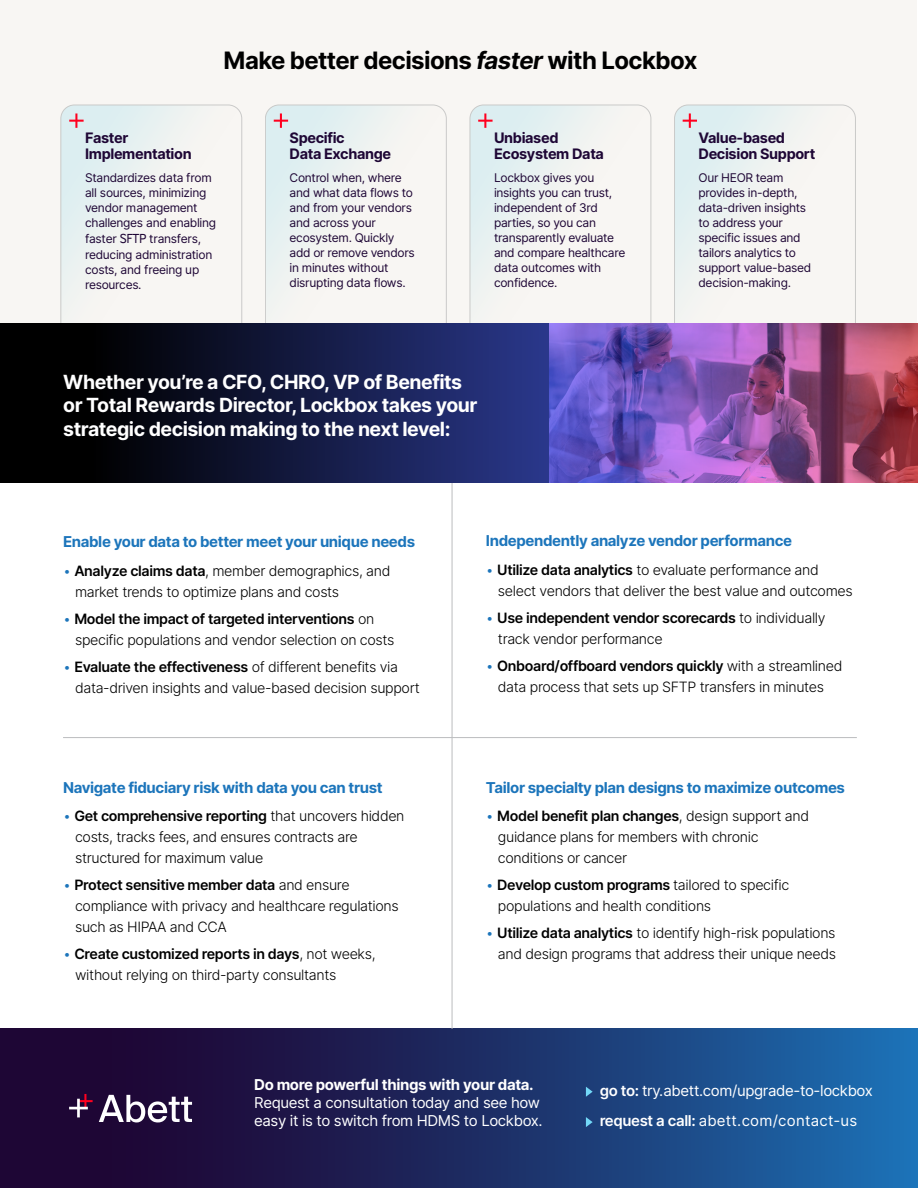
<style>
.page{position:relative;width:918px;height:1188px;background:#fff}
.page>*{position:absolute;margin:0;border:0;box-sizing:border-box;transform-origin:0 0}
.t1{font:700 24px "Inter";letter-spacing:-.025em;color:#000}
.t2{font:700 19.5px/23.4px "Inter";letter-spacing:-.025em;color:#fff}
.t3{font:700 15px "Inter";letter-spacing:-.025em;color:#1c75bb}
.t4{font:15px/18px "Inter";letter-spacing:-.025em;color:#fff}
.t5{font:700 15px "Inter";letter-spacing:-.025em;color:#fff}
.t6{font:700 14.4px/15.9px "Inter";letter-spacing:-.025em;color:#1e0635}
.t7{font:300 14.25px/21px "Inter";letter-spacing:-.025em;color:#000}
.t8{font:12px/15px "Inter";letter-spacing:-.025em;color:#1e0635}
.s1{font-style:italic}
.s2{font-family:"Inter Face";font-size:13.5px}
.s3{color:#1c75bb}
.s4{font-weight:600}
</style>
<div class="page">
<div style="left:0;top:0;width:917px;height:455px;background:#f8f6f3"></div>
<svg style="left:0;top:1029px;width:918px;height:159px;background:#1d3068"></svg>
<hr style="left:452px;top:482px;width:1px;height:547px;background:#bbbdbf">
<hr style="left:63px;top:737px;width:794px;height:1px;background:#bbbdbf">
<svg style="left:586px;top:1087px;width:7px;height:10px"></svg>
<svg style="left:586px;top:1117px;width:7px;height:10px"></svg>
<div style="left:0;top:324px;width:556px;height:158px;background:linear-gradient(to right,#000,#293789)"></div>
<img style="left:549px;top:324px;width:369px;height:158px">
<svg style="left:99px;top:1095px;width:93px;height:27px"></svg>
<svg style="left:69px;top:1094px;width:24px;height:23px"></svg>
<svg style="left:60px;top:105px;width:182px;height:222px"></svg>
<svg style="left:265px;top:105px;width:182px;height:222px"></svg>
<svg style="left:470px;top:105px;width:181px;height:222px"></svg>
<svg style="left:674px;top:105px;width:182px;height:222px"></svg>
<h1 class="t1" style="left:224px;top:43px;width:475px">Make better decisions <span class="s1">faster</span> with Lockbox</h1>
<p class="t6" style="left:85px;top:130px;width:108px">Faster<br>Implementation</p>
<p class="t8" style="left:85px;top:170px;width:133px">Standardizes data from all sources, minimizing vendor management challenges and enabling</p>
<p class="t8" style="left:85px;top:231px;width:129px">faster <span class="s2">SFTP</span> transfers, reducing administration costs, and freeing up resources.</p>
<p class="t6" style="left:290px;top:130px;width:103px">Specific<br>Data Exchange</p>
<p class="t8" style="left:290px;top:170px;width:127px">Control when, where and what data flows to and from your vendors and across your ecosystem. Quickly add or remove vendors in minutes without disrupting data flows.</p>
<p class="t6" style="left:494px;top:130px;width:111px">Unbiased<br>Ecosystem Data</p>
<p class="t8" style="left:494px;top:170px;width:133px">Lockbox gives you insights you can trust, independent of 3rd parties, so you can transparently evaluate and compare healthcare data outcomes with confidence.</p>
<p class="t6" style="left:699px;top:130px;width:119px">Value-based<br>Decision Support</p>
<p class="t8" style="left:699px;top:170px;width:114px">Our HEOR team provides in-depth, data-driven insights to address your specific issues and tailors analytics to support value-based decision-making.</p>
<h2 class="t2" style="left:63px;top:370px;width:416px">Whether you’re a CFO, CHRO, VP of Benefits or Total Rewards Director, Lockbox takes your strategic decision making to the next level:</h2>
<p class="t3" style="left:63px;top:531px;width:354px">Enable your data to better meet your unique needs</p>
<p class="t7" style="left:75px;top:560px;width:317px;text-indent:-12px"><span class="s3">•</span> <span class="s4">Analyze claims data</span>, member demographics, and market trends to optimize plans and costs</p>
<p class="t7" style="left:75px;top:608px;width:321px;text-indent:-12px"><span class="s3">•</span> <span class="s4">Model the impact of targeted interventions</span> on specific populations and vendor selection on costs</p>
<p class="t7" style="left:75px;top:656px;width:346px;text-indent:-12px"><span class="s3">•</span> <span class="s4">Evaluate the effectiveness</span> of different benefits via data-driven insights and value-based decision support</p>
<p class="t3" style="left:63px;top:776px;width:321px">Navigate fiduciary risk with data you can trust</p>
<p class="t7" style="left:75px;top:805px;width:331px;text-indent:-12px"><span class="s3">•</span> <span class="s4">Get comprehensive reporting</span> that uncovers hidden costs, tracks fees, and ensures contracts are structured for maximum value</p>
<p class="t7" style="left:75px;top:874px;width:325px;text-indent:-12px"><span class="s3">•</span> <span class="s4">Protect sensitive member data</span> and ensure compliance with privacy and healthcare regulations such as HIPAA and CCA</p>
<p class="t7" style="left:75px;top:943px;width:302px;text-indent:-12px"><span class="s3">•</span> <span class="s4">Create customized reports in days</span>, not weeks, without relying on third-party consultants</p>
<p class="t3" style="left:486px;top:530px;width:308px">Independently analyze vendor performance</p>
<p class="t7" style="left:498px;top:559px;width:356px;text-indent:-12px"><span class="s3">•</span> <span class="s4">Utilize data analytics</span> to evaluate performance and select vendors that deliver the best value and outcomes</p>
<p class="t7" style="left:498px;top:607px;width:329px;text-indent:-12px"><span class="s3">•</span> <span class="s4">Use independent vendor scorecards</span> to individually track vendor performance</p>
<p class="t7" style="left:486px;top:655px;width:358px;text-align:center"><span class="s3">•</span> <span class="s4">Onboard/offboard vendors quickly</span> with a streamlined data process that sets up SFTP transfers in minutes</p>
<p class="t3" style="left:486px;top:777px;width:361px">Tailor specialty plan designs to maximize outcomes</p>
<p class="t7" style="left:498px;top:806px;width:313px;text-indent:-12px"><span class="s3">•</span> <span class="s4">Model benefit plan changes</span>, design support and guidance plans for members with chronic conditions or cancer</p>
<p class="t7" style="left:498px;top:875px;width:293px;text-indent:-12px"><span class="s3">•</span> <span class="s4">Develop custom programs</span> tailored to specific populations and health conditions</p>
<p class="t7" style="left:486px;top:923px;width:352px;text-align:right"><span class="s3">•</span> <span class="s4">Utilize data analytics</span> to identify high-risk populations and design programs that address their unique needs</p>
<p class="t5" style="left:254px;top:1074px;width:281px">Do more powerful things with your data.</p>
<p class="t4" style="left:254px;top:1094px;width:290px">Request a consultation today and see how easy it is to switch from HDMS to Lockbox.</p>
<p class="t4" style="left:600px;top:1075px;width:275px;line-height:30px"><span class="s4">go to:</span> try.abett.com/upgrade-to-lockbox <span class="s4">request a call:</span> abett.com/contact-us</p>
</div>
